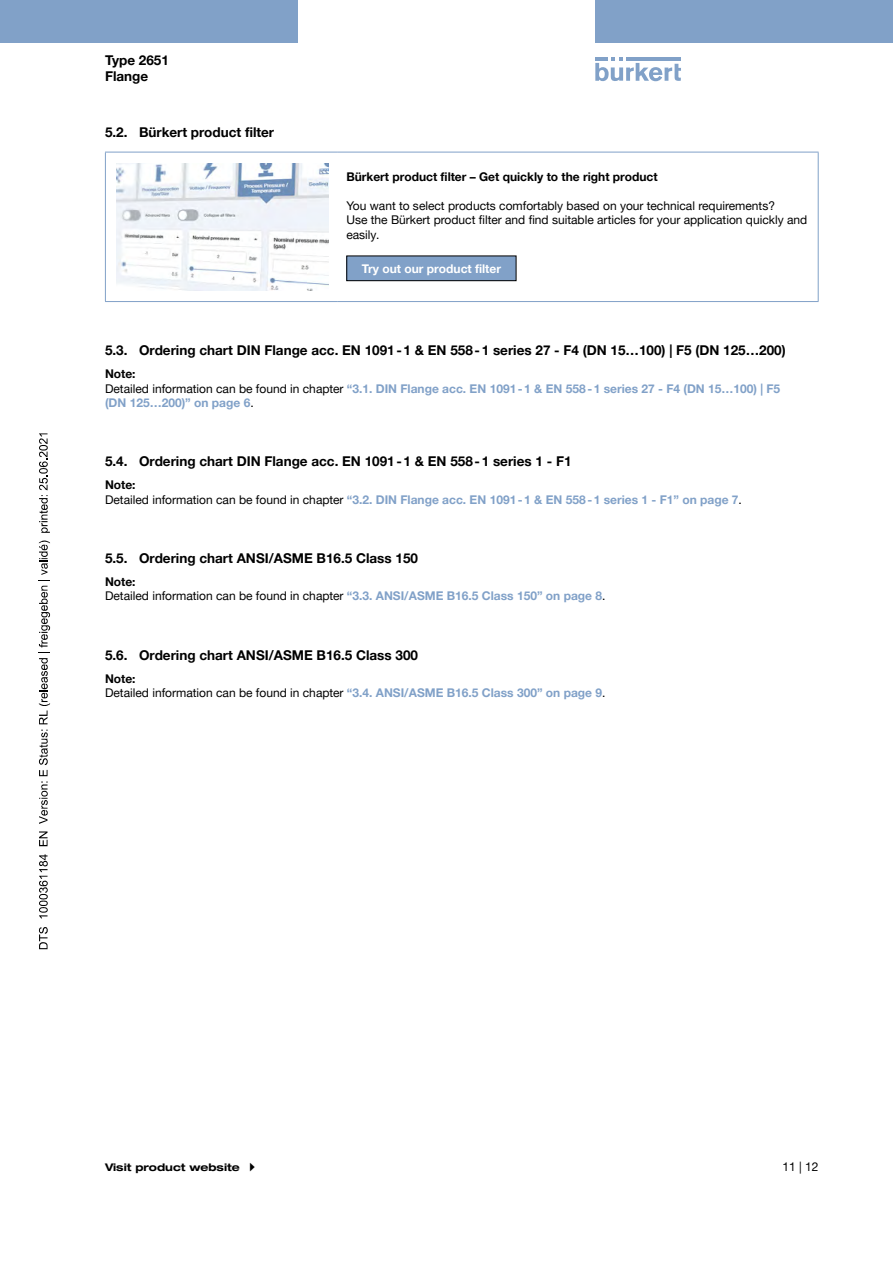
<style>
.page{position:relative;width:893px;height:1263px;background:#fff}
.page>*{position:absolute;margin:0;border:0;box-sizing:border-box;transform-origin:0 0}
.t1{font:700 13.5px/16.2px "Helvetica Neue LTW1 G";color:#000}
.t2{font:12px/14.4px "Helvetica Neue LTW1 G";color:#000}
.t3{font:700 12px/14.4px "Helvetica Neue LTW1 G";color:#81a1c8}
.t4{font:700 12px "Helvetica Neue LTW1 G";color:#000}
.t5{font:700 12px "Helvetica Neue LTW1 G";color:#fff}
.t6{font:700 expanded 10.5px "Helvetica Neue LTW1 G";color:#000}
.s1{color:#000}
.s2{font-weight:400;color:#000}
.s3{font-weight:700}
.s4{font-weight:700;color:#81a1c8}
</style>
<div class="page">
<svg style="left:595px;top:57px;width:86px;height:24px"></svg>
<hr style="left:626px;top:57px;width:55px;height:4px;background:#81a1c8">
<div style="left:0;top:0;width:298px;height:42px;background:#81a1c8"></div>
<div style="left:595px;top:0;width:298px;height:42px;background:#81a1c8"></div>
<hr style="left:105px;top:152px;width:233px;height:1px;background:#81a1c8">
<hr style="left:105px;top:152px;width:1px;height:149px;background:#81a1c8">
<hr style="left:338px;top:152px;width:481px;height:1px;background:#81a1c8">
<hr style="left:818px;top:152px;width:1px;height:149px;background:#81a1c8">
<hr style="left:105px;top:301px;width:233px;height:1px;background:#81a1c8">
<hr style="left:338px;top:301px;width:481px;height:1px;background:#81a1c8">
<img style="left:116px;top:163px;width:213px;height:128px">
<div style="left:347px;top:256px;width:169px;height:25px;background:#81a1c8"></div>
<div style="left:346px;top:256px;width:170px;height:25px;border:1px solid #000"></div>
<svg style="left:39px;top:927px;width:9px;height:22px"></svg>
<svg style="left:39px;top:854px;width:9px;height:64px"></svg>
<svg style="left:39px;top:831px;width:9px;height:15px"></svg>
<svg style="left:39px;top:540px;width:11px;height:284px"></svg>
<svg style="left:39px;top:433px;width:11px;height:100px"></svg>
<p class="t1" style="left:105px;top:52px;width:65px">Type 2651<br>Flange</p>
<p class="t1" style="left:105px;top:124px;width:171px">5.2. Bürkert product filter</p>
<p class="t4" style="left:346px;top:169px;width:313px">Bürkert product filter – Get quickly to the right product</p>
<p class="t2" style="left:346px;top:198px;width:462px">You want to select products comfortably based on your technical requirements?<br>Use the Bürkert product filter and find suitable articles for your application quickly and easily.</p>
<p class="t5" style="left:362px;top:261px;width:141px">Try out our product filter</p>
<p class="t1" style="left:105px;top:342px;width:682px">5.3. Ordering chart DIN Flange acc. EN 1091-1 &amp; EN 558-1 series 27 - F4 (DN 15…100) | F5 (DN 125…200)</p>
<p class="t3" style="left:105px;top:367px;width:677px"><span class="s1">Note:<br></span><span class="s2">Detailed information can be found in chapter</span> “3.1. DIN Flange acc. EN 1091-1 &amp; EN 558-1 series 27 - F4 (DN 15…100) | F5 (DN 125…200)” on page 6<span class="s2">.</span></p>
<p class="t1" style="left:105px;top:453px;width:468px">5.4. Ordering chart DIN Flange acc. EN 1091-1 &amp; EN 558-1 series 1 - F1</p>
<p class="t3" style="left:105px;top:478px;width:638px"><span class="s1">Note:<br></span><span class="s2">Detailed information can be found in chapter</span> “3.2. DIN Flange acc. EN 1091-1 &amp; EN 558-1 series 1 - F1” on page 7<span class="s2">.</span></p>
<p class="t1" style="left:105px;top:550px;width:314px">5.5. Ordering chart ANSI/ASME B16.5 Class 150</p>
<p class="t2" style="left:105px;top:574px;width:502px"><span class="s3">Note:<br></span>Detailed information can be found in chapter <span class="s4">“3.3. ANSI/ASME B16.5 Class 150” on page 8</span>.</p>
<p class="t1" style="left:105px;top:647px;width:314px">5.6. Ordering chart ANSI/ASME B16.5 Class 300</p>
<p class="t2" style="left:105px;top:671px;width:502px"><span class="s3">Note:<br></span>Detailed information can be found in chapter <span class="s4">“3.4. ANSI/ASME B16.5 Class 300” on page 9</span>.</p>
<p class="t6" style="left:105px;top:1161px;width:136px">Visit product website</p>
<p class="t2" style="left:782px;top:1159px;width:38px">11 | 12</p>
</div>
